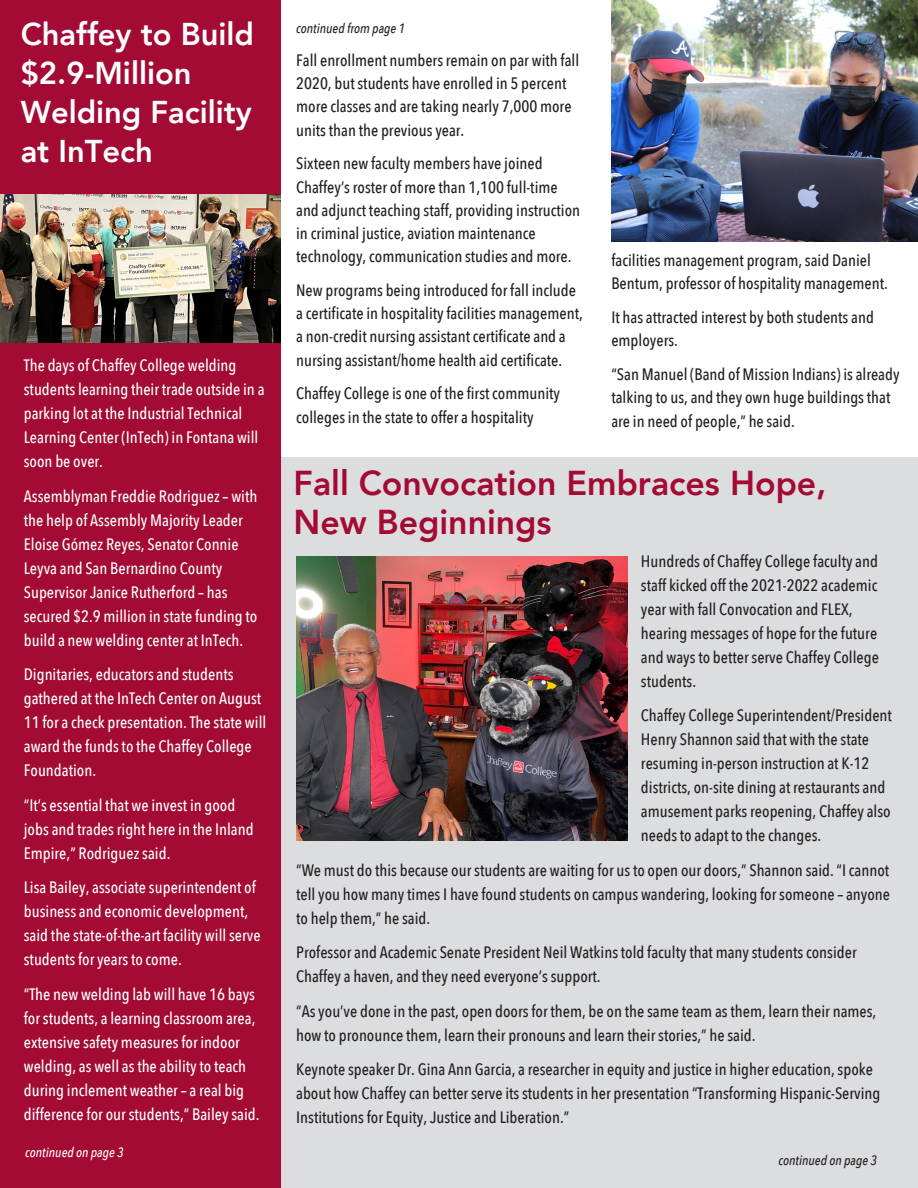
<style>
.page{position:relative;width:918px;height:1188px;background:#fff}
.page>*{position:absolute;margin:0;border:0;box-sizing:border-box;transform-origin:0 0}
.t1{font:800 34.5px/39px "Avenir";color:#a30a34}
.t2{font:800 31.5px/39px "Avenir";color:#fff}
.t3{font:500 16.5px/24px "Avenir Next Condensed";color:#231f20}
.t4{font:500 16.5px/24px "Avenir Next Condensed";color:#fff}
.t5{font:italic 500 13.5px "Avenir Next Condensed";color:#231f20}
.t6{font:italic 500 13.5px "Avenir Next Condensed";color:#fff}
</style>
<div class="page">
<div style="left:269px;top:458px;width:649px;height:730px;background:#dcdddf"></div>
<div style="left:0;top:0;width:281px;height:1188px;background:#a30a34"></div>
<img style="left:0;top:195px;width:281px;height:147px">
<img style="left:296px;top:556px;width:331px;height:285px">
<img style="left:611px;top:0;width:307px;height:242px">
<p class="t2" style="left:21px;top:15px;width:235px">Chaffey to Build $2.9-Million<br>Welding Facility at InTech</p>
<p class="t4" style="left:24px;top:353px;width:242px">The days of Chaffey College welding students learning their trade outside in a parking lot at the Industrial Technical Learning Center (InTech) in Fontana will soon be over.</p>
<p class="t4" style="left:24px;top:484px;width:235px">Assemblyman Freddie Rodriguez – with the help of Assembly Majority Leader Eloise Gómez Reyes, Senator Connie Leyva and San Bernardino County Supervisor Janice Rutherford – has secured $2.9 million in state funding to build a new welding center at InTech.</p>
<p class="t4" style="left:24px;top:662px;width:244px">Dignitaries, educators and students gathered at the InTech Center on August 11 for a check presentation. The state will award the funds to the Chaffey College Foundation.</p>
<p class="t4" style="left:24px;top:793px;width:231px">“It’s essential that we invest in good jobs and trades right here in the Inland<br>Empire,” Rodriguez said.</p>
<p class="t4" style="left:24px;top:875px;width:238px">Lisa Bailey, associate superintendent of business and economic development, said the state-of-the-art facility will serve students for years to come.</p>
<p class="t4" style="left:24px;top:982px;width:237px">“The new welding lab will have 16 bays for students, a learning classroom area, extensive safety measures for indoor welding, as well as the ability to teach during inclement weather – a real big difference for our students,” Bailey said.</p>
<p class="t6" style="left:25px;top:1145px;width:100px">continued on page 3</p>
<p class="t5" style="left:296px;top:20px;width:110px">continued from page 1</p>
<p class="t3" style="left:296px;top:48px;width:285px;line-height:23.2px">Fall enrollment numbers remain on par with fall 2020, but students have enrolled in 5 percent more classes and are taking nearly 7,000 more units than the previous year.</p>
<p class="t3" style="left:296px;top:152px;width:286px;line-height:23.2px">Sixteen new faculty members have joined Chaffey’s roster of more than 1,100 full-time and adjunct teaching staff, providing instruction in criminal justice, aviation maintenance technology, communication studies and more.</p>
<p class="t3" style="left:296px;top:279px;width:288px;line-height:23.2px">New programs being introduced for fall include a certificate in hospitality facilities management, a non-credit nursing assistant certificate and a nursing assistant/home health aid certificate.</p>
<p class="t3" style="left:296px;top:382px;width:266px;line-height:23.2px">Chaffey College is one of the first community colleges in the state to offer a hospitality</p>
<p class="t3" style="left:611px;top:249px;width:278px;line-height:23.2px">facilities management program, said Daniel<br>Bentum, professor of hospitality management.</p>
<p class="t3" style="left:611px;top:306px;width:264px;line-height:23.2px">It has attracted interest by both students and employers.</p>
<p class="t3" style="left:611px;top:363px;width:290px;line-height:23.2px">“San Manuel (Band of Mission Indians) is already talking to us, and they own huge buildings that are in need of people,” he said.</p>
<p class="t1" style="left:294px;top:464px;width:534px">Fall Convocation Embraces Hope,<br>New Beginnings</p>
<p class="t3" style="left:641px;top:549px;width:240px">Hundreds of Chaffey College faculty and staff kicked off the 2021-2022 academic year with fall Convocation and FLEX, hearing messages of hope for the future and ways to better serve Chaffey College students.</p>
<p class="t3" style="left:641px;top:703px;width:252px">Chaffey College Superintendent/President Henry Shannon said that with the state resuming in-person instruction at K-12 districts, on-site dining at restaurants and amusement parks reopening, Chaffey also needs to adapt to the changes.</p>
<p class="t3" style="left:296px;top:858px;width:595px;text-align:justify">“We must do this because our students are waiting for us to open our doors,” Shannon said. “I cannot tell you how many times I have found students on campus wandering, looking for someone – anyone to help them,” he said.</p>
<p class="t3" style="left:296px;top:940px;width:562px">Professor and Academic Senate President Neil Watkins told faculty that many students consider<br>Chaffey a haven, and they need everyone’s support.</p>
<p class="t3" style="left:296px;top:999px;width:582px">“As you’ve done in the past, open doors for them, be on the same team as them, learn their names, how to pronounce them, learn their pronouns and learn their stories,” he said.</p>
<p class="t3" style="left:296px;top:1057px;width:586px">Keynote speaker Dr. Gina Ann Garcia, a researcher in equity and justice in higher education, spoke about how Chaffey can better serve its students in her presentation “Transforming Hispanic-Serving<br>Institutions for Equity, Justice and Liberation.”</p>
<p class="t5" style="left:778px;top:1152px;width:100px">continued on page 3</p>
</div>
